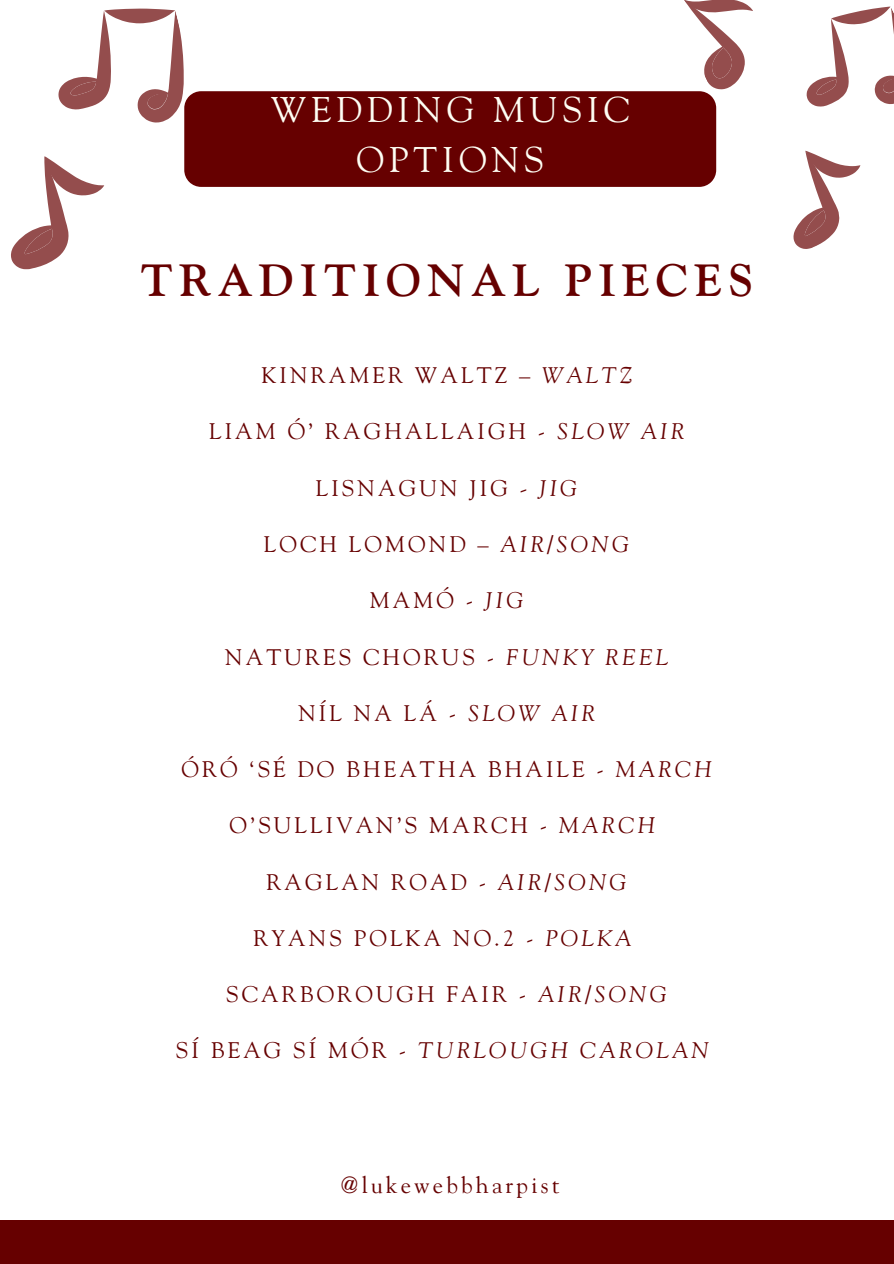
<style>
.page{position:relative;width:894px;height:1264px;background:#fff}
.page>*{position:absolute;margin:0;border:0;box-sizing:border-box;transform-origin:0 0}
.t1{font:700 45px "Goudy Std";letter-spacing:.135em;color:#600}
.t2{font:35.55px/49.5px "Goudy Std";letter-spacing:.135em;color:#fefef4;text-align:center}
.t3{font:23.25px "Goudy Std";letter-spacing:.135em;color:#600}
.t4{font:22.5px "Goudy Std";letter-spacing:.135em;color:#600}
.t5{font:italic 22.5px "Goudy Std";letter-spacing:.135em;color:#600}
.s1{font-style:italic}
.s2{font-style:normal}
</style>
<div class="page">
<div style="left:0;top:1219px;width:893px;height:44px;background:#600"></div>
<div style="left:184px;top:91px;width:532px;height:96px;background:#600"></div>
<svg style="left:11px;top:156px;width:94px;height:114px"></svg>
<svg style="left:58px;top:8px;width:143px;height:119px"></svg>
<svg style="left:793px;top:150px;width:68px;height:99px"></svg>
<svg style="left:806px;top:6px;width:87px;height:101px"></svg>
<svg style="left:670px;top:0;width:83px;height:95px"></svg>
<p class="t2" style="left:271px;top:89px;width:360px">WEDDING MUSIC<br>OPTIONS</p>
<p class="t1" style="left:140px;top:262px;width:614px">TRADITIONAL PIECES</p>
<h1 class="t4" style="left:261px;top:366px;width:372px">KINRAMER WALTZ – <span class="s1">WALTZ</span></h1>
<h1 class="t4" style="left:209px;top:422px;width:477px">LIAM Ó’ RAGHALLAIGH - <span class="s1">SLOW AIR</span></h1>
<h1 class="t4" style="left:316px;top:479px;width:263px">LISNAGUN JIG <span class="s1">- JIG</span></h1>
<h1 class="t4" style="left:264px;top:535px;width:367px">LOCH LOMOND – <span class="s1">AIR/SONG</span></h1>
<h1 class="t4" style="left:369px;top:591px;width:156px">MAMÓ - <span class="s1">JIG</span></h1>
<h1 class="t4" style="left:225px;top:647px;width:444px">NATURES CHORUS - <span class="s1">FUNKY REEL</span></h1>
<h1 class="t4" style="left:298px;top:704px;width:298px">NÍL NA LÁ - <span class="s1">SLOW AIR</span></h1>
<h1 class="t4" style="left:181px;top:760px;width:531px">ÓRÓ ‘SÉ DO BHEATHA BHAILE - <span class="s1">MARCH</span></h1>
<h1 class="t4" style="left:229px;top:816px;width:427px">O’SULLIVAN’S MARCH - <span class="s1">MARCH</span></h1>
<h1 class="t4" style="left:266px;top:872px;width:362px">RAGLAN ROAD - <span class="s1">AIR/SONG</span></h1>
<h1 class="t4" style="left:253px;top:929px;width:379px">RYANS POLKA NO.2 - <span class="s1">POLKA</span></h1>
<h1 class="t4" style="left:226px;top:985px;width:442px">SCARBOROUGH FAIR - <span class="s1">AIR/SONG</span></h1>
<h1 class="t5" style="left:176px;top:1041px;width:534px"><span class="s2">SÍ BEAG SÍ MÓR -</span> TURLOUGH CAROLAN</h1>
<h2 class="t3" style="left:341px;top:1175px;width:220px">@lukewebbharpist</h2>
</div>
